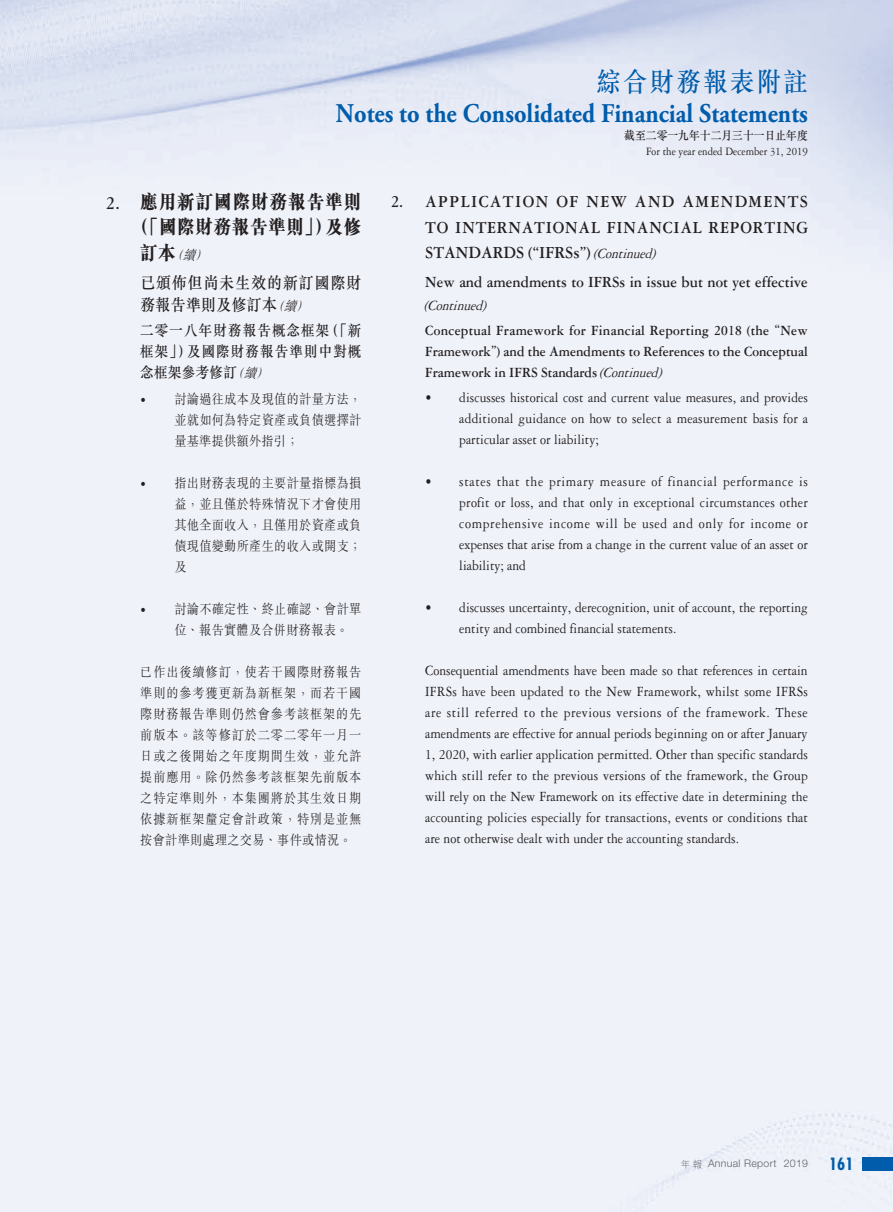
<style>
.page{position:relative;width:893px;height:1212px;background:#fff}
.page>*{position:absolute;margin:0;border:0;box-sizing:border-box;transform-origin:0 0}
.t1{font:700 27px "Adobe Garamond Pro";color:#015dab;scale:.9 1}
.t2{font:500 27px "M Sung HK";letter-spacing:.1em;color:#015dab;scale:.9 1}
.t3{font:800 19.5px/25.5px "M Sung HK";letter-spacing:.055em;color:#231f20;text-align:right;scale:.9 1}
.t4{font:700 18px/25.5px "Garamond 3 LT Std";letter-spacing:.045em;color:#231f20;text-align:justify;scale:.9 1}
.t5{font:700 16.5px "Garamond 3 LT Std";color:#231f20;scale:.9 1}
.t6{font:500 16.5px/22.5px "M Sung HK";letter-spacing:.07em;color:#231f20;scale:.9 1}
.t7{font:700 condensed 16.5px "Futura Std";color:#015dab}
.t8{font:15px/21px "Garamond 3 LT Std";color:#231f20;text-align:justify;scale:.9 1}
.t9{font:700 15px/21px "Garamond 3 LT Std";color:#231f20;text-align:justify;scale:.9 1}
.t10{font:500 15px/21px "M Sung HK";letter-spacing:.085em;color:#231f20;text-align:justify;scale:.9 1}
.t11{font:italic 15px "Garamond 3 LT Std";color:#231f20;scale:.9 1}
.t12{font:300 13.5px/21px "M Sung HK";letter-spacing:.03em;color:#231f20;text-align:justify;scale:.9 1}
.t13{font:italic 300 13.5px "M Sung HK";color:#231f20;scale:.9 1}
.t14{font:12px "Garamond 3 LT Std";color:#231f20;scale:.9 1}
.t15{font:500 12px "M Sung HK";color:#231f20;scale:.9 1}
.t16{font:300 10.5px "Helvetica Neue LT Std";letter-spacing:.03em;color:#636366}
.s1{font-weight:400;font-style:italic;font-size:15px}
.s2{font-weight:400;font-style:italic}
.s3{font-family:"Garamond 3 LT Std";font-weight:700}
.s4{font-weight:800;font-style:normal;font-size:19.5px}
.s5{font-weight:300;font-style:italic;font-size:13.5px}
.s6{font-family:"Garamond 3 LT Std";font-weight:400}
.s7{font-family:"M Hei HK";font-size:9.75px}
</style>
<div class="page">
<img style="left:0;top:0;width:893px;height:1212px">
<div style="left:862px;top:1157px;width:31px;height:13px;background:#015dab"></div>
<h1 class="t2" style="left:596px;top:63px;width:236px">綜合財務報表附註</h1>
<h1 class="t1" style="left:336px;top:98px;width:526px">Notes to the Consolidated Financial Statements</h1>
<p class="t15" style="left:624px;top:127px;width:205px">截至二零一九年十二月三十一日止年度</p>
<p class="t14" style="left:646px;top:145px;width:181px">For the year ended December 31, 2019</p>
<p class="t4" style="left:425px;top:189px;width:427px;text-indent:-34px">2. APPLICATION OF NEW AND AMENDMENTS TO INTERNATIONAL FINANCIAL REPORTING STANDARDS (“IFRSs”) <span class="s1">(Continued)</span></p>
<p class="t5" style="left:425px;top:273px;width:427px">New and amendments to IFRSs in issue but not yet effective</p>
<p class="t11" style="left:424px;top:297px;width:76px">(Continued)</p>
<p class="t9" style="left:425px;top:320px;width:427px">Conceptual Framework for Financial Reporting 2018 (the “New Framework”) and the Amendments to References to the Conceptual Framework in IFRS Standards <span class="s2">(Continued)</span></p>
<p class="t8" style="left:459px;top:387px;width:389px;text-indent:-34px">• discusses historical cost and current value measures, and provides additional guidance on how to select a measurement basis for a particular asset or liability;</p>
<p class="t8" style="left:459px;top:471px;width:389px;text-indent:-34px">• states that the primary measure of financial performance is profit or loss, and that only in exceptional circumstances other comprehensive income will be used and only for income or expenses that arise from a change in the current value of an asset or liability; and</p>
<p class="t8" style="left:459px;top:597px;width:389px;text-indent:-34px">• discusses uncertainty, derecognition, unit of account, the reporting entity and combined financial statements.</p>
<p class="t8" style="left:425px;top:660px;width:427px">Consequential amendments have been made so that references in certain IFRSs have been updated to the New Framework, whilst some IFRSs are still referred to the previous versions of the framework. These amendments are effective for annual periods beginning on or after January 1, 2020, with earlier application permitted. Other than specific standards which still refer to the previous versions of the framework, the Group will rely on the New Framework on its effective date in determining the accounting policies especially for transactions, events or conditions that are not otherwise dealt with under the accounting standards.</p>
<h2 class="t3" style="left:106px;top:188px;width:285px"><span class="s3">2.</span> 應用新訂國際財務報告準則（「國際財務報告準則」）及修</h2>
<p class="t13" style="left:140px;top:245px;width:81px"><span class="s4">訂本</span>（續）</p>
<p class="t6" style="left:140px;top:271px;width:247px">已頒佈但尚未生效的新訂國際財務報告準則及修訂本<span class="s5">（續）</span></p>
<p class="t10" style="left:140px;top:320px;width:247px">二零一八年財務報告概念框架（「新框架」）及國際財務報告準則中對概念框架參考修訂<span class="s5">（續）</span></p>
<p class="t12" style="left:174px;top:388px;width:209px;text-indent:-34px"><span class="s6">•</span> 討論過往成本及現值的計量方法，並就如何為特定資產或負債選擇計量基準提供額外指引；</p>
<p class="t12" style="left:174px;top:472px;width:209px;text-indent:-34px"><span class="s6">•</span> 指出財務表現的主要計量指標為損益，並且僅於特殊情況下才會使用其他全面收入，且僅用於資產或負債現值變動所產生的收入或開支；及</p>
<p class="t12" style="left:174px;top:598px;width:209px;text-indent:-34px"><span class="s6">•</span> 討論不確定性、終止確認、會計單位、報告實體及合併財務報表。</p>
<p class="t12" style="left:140px;top:661px;width:247px">已作出後續修訂，使若干國際財務報告準則的參考獲更新為新框架，而若干國際財務報告準則仍然會參考該框架的先前版本。該等修訂於二零二零年一月一日或之後開始之年度期間生效，並允許提前應用。除仍然參考該框架先前版本之特定準則外，本集團將於其生效日期依據新框架釐定會計政策，特別是並無按會計準則處理之交易、事件或情況。</p>
<p class="t16" style="left:681px;top:1157px;width:129px"><span class="s7">年報</span> Annual Report 2019</p>
<p class="t7" style="left:829px;top:1154px;width:26px">161</p>
</div>
